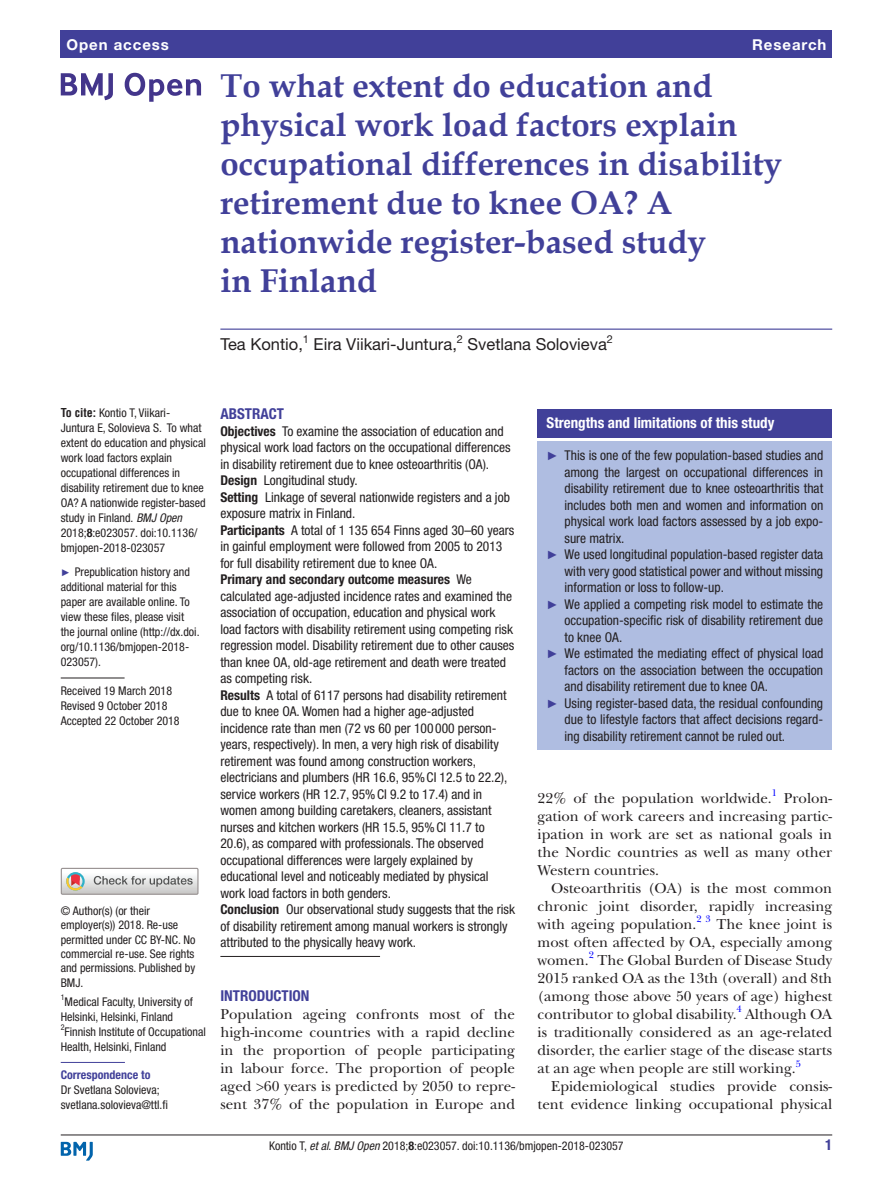
<style>
.page{position:relative;width:893px;height:1191px;background:#fff}
.page>*{position:absolute;margin:0;border:0;box-sizing:border-box;transform-origin:0 0}
.t1{font:700 33px/39px "Book Antiqua";color:#414099}
.t2{font:16.5px "Helvetica Neue LT Std";color:#231f20}
.t3{font:15px/18px "New Baskerville";color:#231f20;text-align:justify}
.t4{font:700 condensed 15px "Helvetica Neue LT Std";color:#fff}
.t5{font:700 condensed 15px "Helvetica Neue LT Std";color:#414099}
.t6{font:700 15px "Helvetica Neue LT Std";letter-spacing:.065em;color:#fff}
.t7{font:condensed 13.5px/16.5px "Helvetica Neue LT Std";color:#231f20}
.t8{font:condensed 12px/15px "Helvetica Neue LT Std";color:#231f20}
.t9{font:700 condensed 12px "Helvetica Neue LT Std";color:#414099}
.t10{font:10.95px "Helvetica Neue LT Std";color:#231f20}
.t11{font:9.9px "New Baskerville";color:#00f}
.s1{font-family:"Helvetica LT Std";font-weight:700}
.s2{font-style:italic}
.s3{font-weight:700}
.s4{font-family:"Arial";font-stretch:normal;font-size:9.75px;color:#414099}
.s5{font-family:"Arial";font-stretch:normal;font-size:12px;color:#414099}
</style>
<div class="page">
<hr style="left:61px;top:1134px;width:771px;height:1px;background:#231f20">
<svg style="left:61px;top:1141px;width:32px;height:19px"></svg>
<div style="left:61px;top:31px;width:771px;height:27px;background:#414099"></div>
<hr style="left:220px;top:328px;width:612px;height:2px;background:#414099">
<hr style="left:61px;top:677px;width:64px;height:1px;background:#231f20">
<hr style="left:61px;top:1062px;width:64px;height:1px;background:#414099">
<svg style="left:61px;top:73px;width:52px;height:27px"></svg>
<svg style="left:125px;top:73px;width:76px;height:29px"></svg>
<div style="left:61px;top:867px;width:138px;height:27px;border:1px solid #969090"></div>
<svg style="left:61px;top:868px;width:137px;height:26px"></svg>
<hr style="left:220px;top:956px;width:160px;height:1px;background:#231f20">
<div style="left:538px;top:409px;width:294px;height:28px;background:#414099"></div>
<div style="left:538px;top:441px;width:294px;height:308px;background:#afbde1"></div>
<p class="t6" style="left:66px;top:35px;width:104px">Open access</p>
<p class="t6" style="left:752px;top:35px;width:76px">Research</p>
<h1 class="t1" style="left:220px;top:66px;width:563px">To what extent do education and physical work load factors explain occupational differences in disability retirement due to knee OA? A nationwide register-based study<br>in Finland</h1>
<p class="t2" style="left:220px;top:335px;width:84px">Tea Kontio,</p>
<p class="t10" style="left:303px;top:332px;width:8px">1</p>
<p class="t2" style="left:314px;top:335px;width:145px">Eira Viikari-Juntura,</p>
<p class="t10" style="left:457px;top:332px;width:8px">2</p>
<p class="t2" style="left:468px;top:335px;width:141px">Svetlana Solovieva</p>
<p class="t10" style="left:607px;top:332px;width:8px">2</p>
<p class="t8" style="left:61px;top:405px;width:147px"><span class="s1">To cite:</span> Kontio T, Viikari-<br>Juntura E, Solovieva S. To what extent do education and physical work load factors explain occupational differences in disability retirement due to knee<br>OA? A nationwide register-based study in Finland. <span class="s2">BMJ Open<br></span>2018;<span class="s3">8</span>:e023057. doi:10.1136/ bmjopen-2018-023057</p>
<p class="t8" style="left:61px;top:564px;width:140px"><span class="s4">►</span> Prepublication history and additional material for this paper are available online. To view these files, please visit the journal online (http://dx.doi. org/10.1136/bmjopen-2018-<br>023057).</p>
<p class="t8" style="left:61px;top:683px;width:120px">Received 19 March 2018<br>Revised 9 October 2018<br>Accepted 22 October 2018</p>
<p class="t8" style="left:61px;top:903px;width:136px;line-height:14.4px">© Author(s) (or their employer(s)) 2018. Re-use permitted under CC BY-NC. No commercial re-use. See rights and permissions. Published by<br>BMJ.</p>
<p class="t8" style="left:61px;top:994px;width:147px"><sup>1</sup>Medical Faculty, University of<br>Helsinki, Helsinki, Finland<br><sup>2</sup>Finnish Institute of Occupational<br>Health, Helsinki, Finland</p>
<p class="t9" style="left:61px;top:1067px;width:91px">Correspondence to</p>
<p class="t8" style="left:61px;top:1082px;width:109px">Dr Svetlana Solovieva; svetlana.solovieva@ttl.fi</p>
<p class="t5" style="left:220px;top:405px;width:65px">Abstract</p>
<p class="t7" style="left:220px;top:423px;width:296px"><span class="s3">Objectives</span> To examine the association of education and physical work load factors on the occupational differences in disability retirement due to knee osteoarthritis (OA).<br><span class="s3">Design</span> Longitudinal study.<br><span class="s3">Setting</span> Linkage of several nationwide registers and a job exposure matrix in Finland.<br><span class="s3">Participants</span> A total of 1 135 654 Finns aged 30–60 years in gainful employment were followed from 2005 to 2013 for full disability retirement due to knee OA.<br><span class="s3">Primary and secondary outcome measures</span> We calculated age-adjusted incidence rates and examined the association of occupation, education and physical work load factors with disability retirement using competing risk regression model. Disability retirement due to other causes than knee OA, old-age retirement and death were treated as competing risk.<br><span class="s3">Results</span> A total of 6117 persons had disability retirement due to knee OA. Women had a higher age-adjusted incidence rate than men (72 vs 60 per 100 000 person&shy;years, respectively). In men, a very high risk of disability retirement was found among construction workers, electricians and plumbers (HR 16.6, 95%CI 12.5 to 22.2), service workers (HR 12.7, 95%CI 9.2 to 17.4) and in women among building caretakers, cleaners, assistant nurses and kitchen workers (HR 15.5, 95%CI 11.7 to 20.6), as compared with professionals. The observed occupational differences were largely explained by educational level and noticeably mediated by physical work load factors in both genders.<br><span class="s3">Conclusion</span> Our observational study suggests that the risk of disability retirement among manual workers is strongly attributed to the physically heavy work.</p>
<p class="t5" style="left:220px;top:987px;width:91px">Introduction</p>
<p class="t3" style="left:220px;top:1005px;width:296px">Population ageing confronts most of the high-income countries with a rapid decline in the proportion of people participating in labour force. The proportion of people aged &gt;60 years is predicted by 2050 to repre&shy;sent 37% of the population in Europe and</p>
<p class="t4" style="left:547px;top:414px;width:229px">Strengths and limitations of this study</p>
<p class="t7" style="left:547px;top:447px;width:278px"><span class="s5">►</span> This is one of the few population-based studies and</p>
<p class="t7" style="left:565px;top:463px;width:260px">among the largest on occupational differences in</p>
<p class="t7" style="left:565px;top:480px;width:260px">disability retirement due to knee osteoarthritis that</p>
<p class="t7" style="left:565px;top:496px;width:260px">includes both men and women and information on</p>
<p class="t7" style="left:565px;top:513px;width:260px">physical work load factors assessed by a job expo-</p>
<p class="t7" style="left:565px;top:529px;width:61px">sure matrix.</p>
<p class="t7" style="left:547px;top:546px;width:278px"><span class="s5">►</span> We used longitudinal population-based register data</p>
<p class="t7" style="left:565px;top:562px;width:260px">with very good statistical power and without missing</p>
<p class="t7" style="left:565px;top:579px;width:161px">information or loss to follow-up.</p>
<p class="t7" style="left:547px;top:595px;width:278px"><span class="s5">►</span> We applied a competing risk model to estimate the</p>
<p class="t7" style="left:565px;top:612px;width:260px">occupation-specific risk of disability retirement due</p>
<p class="t7" style="left:565px;top:628px;width:59px">to knee OA.</p>
<p class="t7" style="left:547px;top:645px;width:278px"><span class="s5">►</span> We estimated the mediating effect of physical load</p>
<p class="t7" style="left:565px;top:661px;width:260px">factors on the association between the occupation</p>
<p class="t7" style="left:565px;top:678px;width:205px">and disability retirement due to knee OA.</p>
<p class="t7" style="left:547px;top:694px;width:278px"><span class="s5">►</span> Using register-based data, the residual confounding</p>
<p class="t7" style="left:565px;top:711px;width:260px">due to lifestyle factors that affect decisions regard-</p>
<p class="t7" style="left:565px;top:727px;width:222px">ing disability retirement cannot be ruled out.</p>
<p class="t3" style="left:538px;top:789px;width:241px">22% of the population worldwide.<sup>1</sup></p>
<p class="t3" style="left:538px;top:789px;width:296px;text-indent:246px">Prolon&shy;gation of work careers and increasing partic&shy;ipation in work are set as national goals in the Nordic countries as well as many other Western countries.</p>
<p class="t3" style="left:538px;top:879px;width:296px;text-indent:14px">Osteoarthritis (OA) is the most common chronic joint disorder, rapidly increasing with ageing population.</p>
<p class="t11" style="left:696px;top:913px;width:16px">2 3</p>
<p class="t3" style="left:538px;top:915px;width:296px;text-indent:179px">The knee joint is most often affected by OA, especially among women.</p>
<p class="t11" style="left:589px;top:949px;width:7px">2</p>
<p class="t3" style="left:538px;top:951px;width:296px;text-indent:60px">The Global Burden of Disease Study 2015 ranked OA as the 13th (overall) and 8th (among those above 50 years of age) highest contributor to global disability.<sup>4</sup> Although OA is traditionally considered as an age-related disorder, the earlier stage of the disease starts at an age when people are still working.</p>
<p class="t11" style="left:796px;top:1057px;width:7px">5</p>
<p class="t3" style="left:538px;top:1077px;width:296px;text-align:right">Epidemiological studies provide consis&shy;tent evidence linking occupational physical</p>
<p class="t8" style="left:269px;top:1137px;width:356px">Kontio T, <span class="s2">et al</span>. <span class="s2">BMJ Open</span> 2018;<span class="s3">8</span>:e023057. doi:10.1136/bmjopen-2018-023057</p>
<p class="t5" style="left:825px;top:1135px;width:9px">1</p>
</div>
